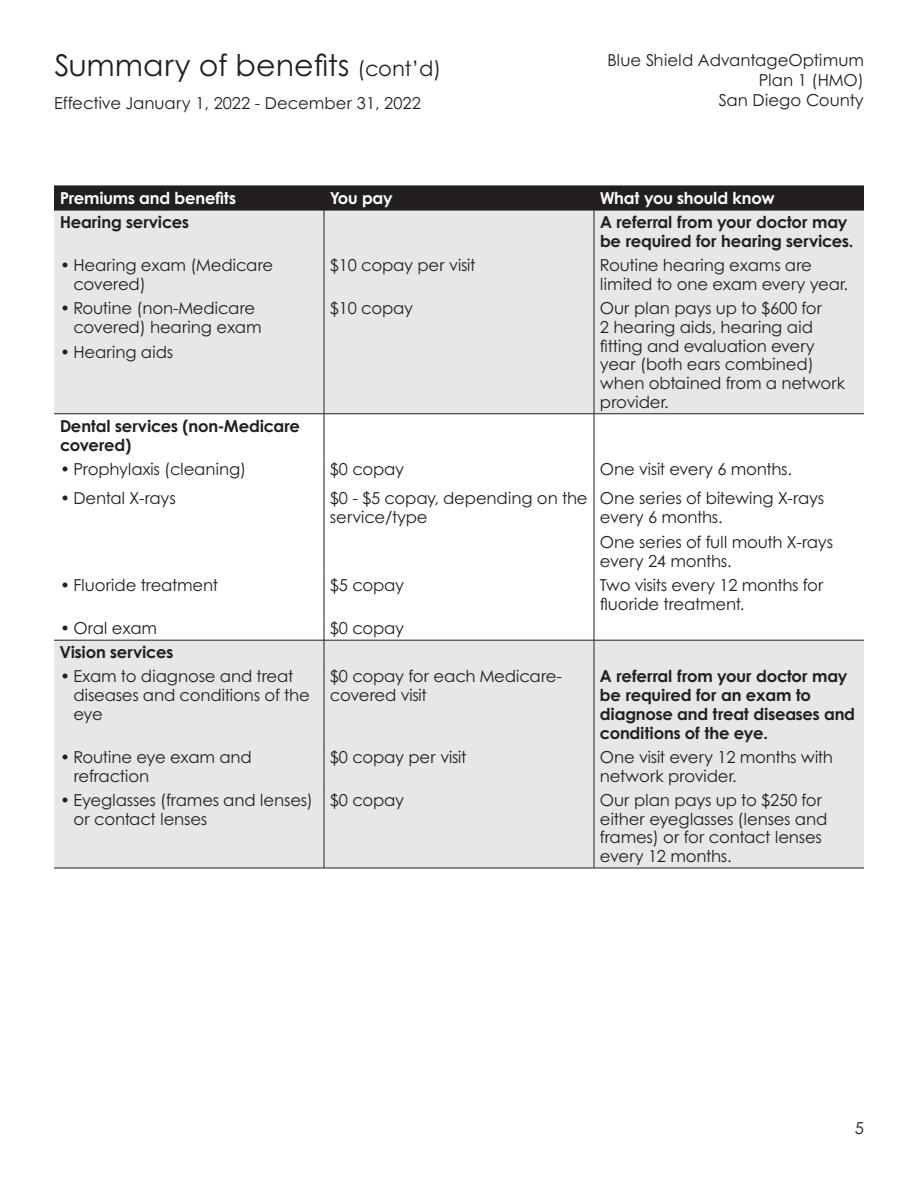
<style>
.page{position:relative;width:918px;height:1188px;background:#fff}
.page>*{position:absolute;margin:0;border:0;box-sizing:border-box;transform-origin:0 0}
.t1{font:30px "Century Gothic B";color:#231f20}
.t2{font:16.5px/18.8px "Century Gothic B";letter-spacing:-.01em;color:#231f20}
.t3{font:700 16.5px/18.8px "Century Gothic B";letter-spacing:-.01em;color:#231f20}
.t4{font:700 16.5px "Century Gothic B";letter-spacing:-.01em;color:#fff}
.s1{font-size:21px}
</style>
<div class="page">
<svg style="left:54px;top:211px;width:810px;height:657px;fill:#e6e7e9"></svg>
<div style="left:54px;top:186px;width:810px;height:24px;background:#231f20"></div>
<hr style="left:54px;top:210px;width:270px;height:1px;background:#231f20">
<hr style="left:324px;top:210px;width:270px;height:1px;background:#231f20">
<hr style="left:324px;top:210px;width:1px;height:43px;background:#231f20">
<hr style="left:594px;top:210px;width:270px;height:1px;background:#231f20">
<hr style="left:594px;top:210px;width:1px;height:43px;background:#231f20">
<hr style="left:324px;top:296px;width:1px;height:118px;background:#231f20">
<hr style="left:594px;top:296px;width:1px;height:118px;background:#231f20">
<hr style="left:54px;top:414px;width:270px;height:1px;background:#231f20">
<hr style="left:324px;top:414px;width:270px;height:1px;background:#231f20">
<hr style="left:324px;top:414px;width:1px;height:43px;background:#231f20">
<hr style="left:594px;top:414px;width:270px;height:1px;background:#231f20">
<hr style="left:594px;top:414px;width:1px;height:43px;background:#231f20">
<hr style="left:324px;top:788px;width:1px;height:80px;background:#231f20">
<hr style="left:594px;top:788px;width:1px;height:80px;background:#231f20">
<hr style="left:54px;top:868px;width:270px;height:1px;background:#231f20">
<hr style="left:324px;top:868px;width:270px;height:1px;background:#231f20">
<hr style="left:594px;top:868px;width:270px;height:1px;background:#231f20">
<hr style="left:324px;top:253px;width:1px;height:43px;background:#231f20">
<hr style="left:594px;top:253px;width:1px;height:43px;background:#231f20">
<svg style="left:324px;top:457px;width:1px;height:29px"></svg>
<svg style="left:594px;top:457px;width:1px;height:29px"></svg>
<hr style="left:324px;top:486px;width:1px;height:87px;background:#231f20">
<hr style="left:594px;top:486px;width:1px;height:87px;background:#231f20">
<hr style="left:324px;top:573px;width:1px;height:43px;background:#231f20">
<hr style="left:594px;top:573px;width:1px;height:43px;background:#231f20">
<hr style="left:54px;top:640px;width:270px;height:1px;background:#231f20">
<hr style="left:324px;top:640px;width:270px;height:1px;background:#231f20">
<svg style="left:324px;top:616px;width:1px;height:48px"></svg>
<hr style="left:594px;top:640px;width:270px;height:1px;background:#231f20">
<svg style="left:594px;top:616px;width:1px;height:48px"></svg>
<hr style="left:324px;top:664px;width:1px;height:81px;background:#231f20">
<hr style="left:594px;top:664px;width:1px;height:81px;background:#231f20">
<hr style="left:324px;top:745px;width:1px;height:43px;background:#231f20">
<hr style="left:594px;top:745px;width:1px;height:43px;background:#231f20">
<h1 class="t1" style="left:54px;top:47px;width:389px">Summary of benefits <span class="s1">(cont’d)</span></h1>
<p class="t2" style="left:54px;top:94px;width:368px">Effective January 1, 2022 - December 31, 2022</p>
<p class="t2" style="left:608px;top:50px;width:258px;line-height:19.8px;text-align:right">Blue Shield AdvantageOptimum<br>Plan 1 (HMO)<br>San Diego County</p>
<p class="t4" style="left:60px;top:188px;width:177px">Premiums and benefits</p>
<p class="t4" style="left:330px;top:188px;width:64px">You pay</p>
<p class="t4" style="left:600px;top:188px;width:176px">What you should know</p>
<p class="t3" style="left:60px;top:213px;width:130px">Hearing services</p>
<p class="t3" style="left:600px;top:213px;width:255px">A referral from your doctor may be required for hearing services.</p>
<p class="t2" style="left:73px;top:256px;width:201px;text-indent:-13px">• Hearing exam (Medicare covered)</p>
<p class="t2" style="left:330px;top:256px;width:147px">$10 copay per visit</p>
<p class="t2" style="left:600px;top:256px;width:250px">Routine hearing exams are limited to one exam every year.</p>
<p class="t2" style="left:73px;top:298px;width:190px;text-indent:-13px">• Routine (non-Medicare covered) hearing exam</p>
<p class="t2" style="left:60px;top:343px;width:115px">• Hearing aids</p>
<p class="t2" style="left:330px;top:298px;width:85px">$10 copay</p>
<p class="t2" style="left:600px;top:298px;width:247px">Our plan pays up to $600 for<br>2 hearing aids, hearing aid fitting and evaluation every year (both ears combined) when obtained from a network provider.</p>
<p class="t3" style="left:60px;top:416px;width:242px">Dental services (non-Medicare covered)</p>
<p class="t2" style="left:60px;top:459px;width:188px">• Prophylaxis (cleaning)</p>
<p class="t2" style="left:330px;top:459px;width:76px">$0 copay</p>
<p class="t2" style="left:600px;top:459px;width:194px">One visit every 6 months.</p>
<p class="t2" style="left:60px;top:489px;width:117px">• Dental X-rays</p>
<p class="t2" style="left:330px;top:489px;width:259px">$0 - $5 copay, depending on the service/type</p>
<p class="t2" style="left:600px;top:489px;width:226px">One series of bitewing X-rays every 6 months.</p>
<p class="t2" style="left:600px;top:533px;width:235px">One series of full mouth X-rays every 24 months.</p>
<p class="t2" style="left:60px;top:576px;width:160px">• Fluoride treatment</p>
<p class="t2" style="left:330px;top:576px;width:76px">$5 copay</p>
<p class="t2" style="left:600px;top:576px;width:225px">Two visits every 12 months for fluoride treatment.</p>
<p class="t2" style="left:60px;top:619px;width:99px">• Oral exam</p>
<p class="t2" style="left:330px;top:619px;width:76px">$0 copay</p>
<p class="t3" style="left:60px;top:643px;width:115px">Vision services</p>
<p class="t2" style="left:73px;top:667px;width:238px;text-indent:-13px">• Exam to diagnose and treat diseases and conditions of the eye</p>
<p class="t2" style="left:330px;top:667px;width:233px">$0 copay for each Medicare&shy;covered visit</p>
<p class="t3" style="left:600px;top:667px;width:257px">A referral from your doctor may be required for an exam to diagnose and treat diseases and conditions of the eye.</p>
<p class="t2" style="left:73px;top:747px;width:180px;text-indent:-13px">• Routine eye exam and refraction</p>
<p class="t2" style="left:330px;top:747px;width:138px">$0 copay per visit</p>
<p class="t2" style="left:600px;top:747px;width:234px">One visit every 12 months with network provider.</p>
<p class="t2" style="left:73px;top:790px;width:241px;text-indent:-13px">• Eyeglasses (frames and lenses) or contact lenses</p>
<p class="t2" style="left:330px;top:790px;width:76px">$0 copay</p>
<p class="t2" style="left:600px;top:790px;width:229px">Our plan pays up to $250 for either eyeglasses (lenses and frames) or for contact lenses every 12 months.</p>
<p class="t2" style="left:855px;top:1118px;width:11px">5</p>
</div>
